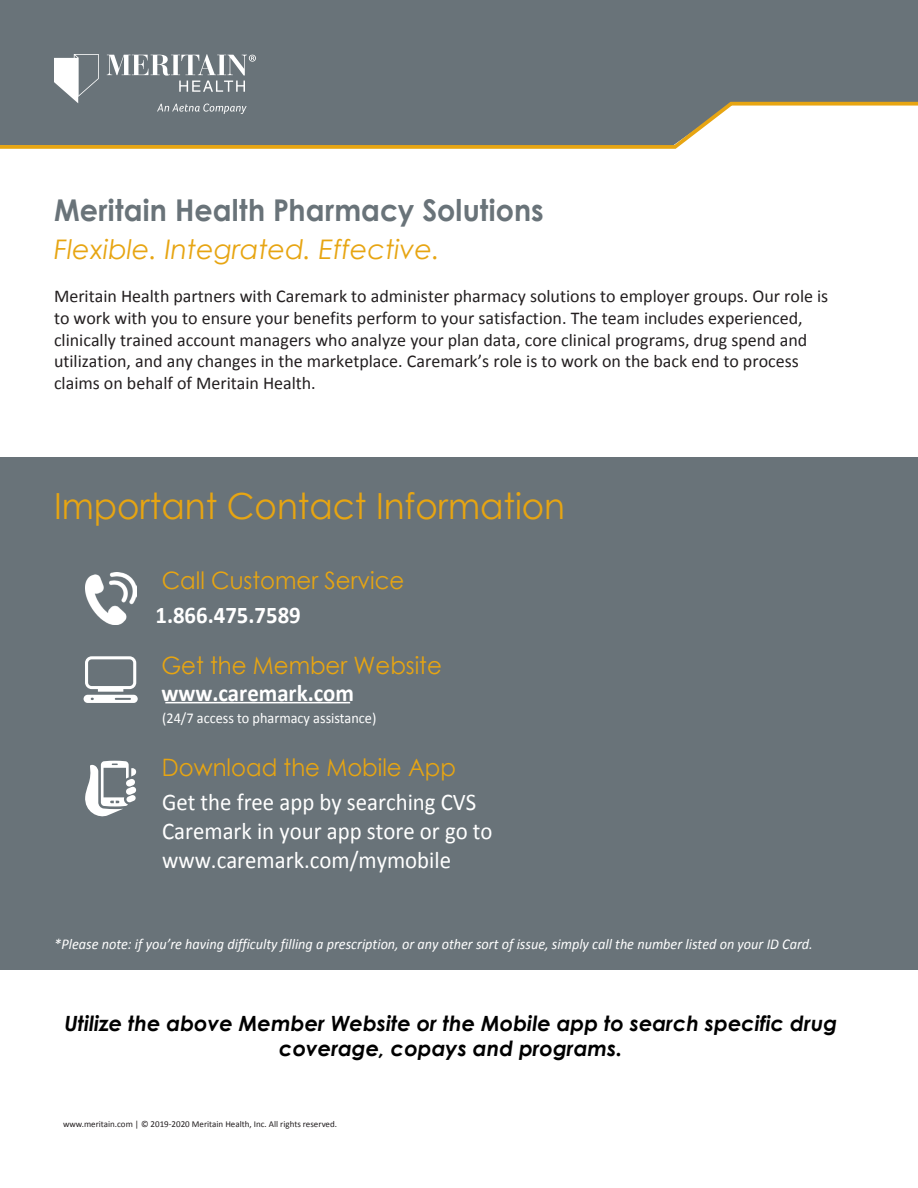
<style>
.page{position:relative;width:918px;height:1188px;background:#fff}
.page>*{position:absolute;margin:0;border:0;box-sizing:border-box;transform-origin:0 0}
.t1{font:36px "Century Gothic";color:#e7a512;scale:.95 1}
.t2{font:700 30px "Century Gothic";letter-spacing:.005em;color:#697379;scale:.95 1}
.t3{font:italic 27px "Century Gothic";color:#e7a512}
.t4{font:24px/28.8px "Calibri";color:#fff;scale:.95 1}
.t5{font:24px "Century Gothic";color:#e7a512;scale:.95 1}
.t6{font:700 24px "Calibri";color:#fff;scale:.95 1}
.t7{font:italic 700 21px/25.2px "Century Gothic";color:#000;text-align:center}
.t8{font:18px/21.6px "Calibri";color:#231f20}
.t9{font:italic 15px "Calibri";color:#fff;scale:.95 1}
.t10{font:15px "Calibri";color:#fff;scale:.95 1}
.t11{font:9px "Calibri";color:#231f20}
</style>
<div class="page">
<div style="left:0;top:0;width:918px;height:100px;background:#697379"></div>
<svg style="left:0;top:100px;width:918px;height:49px"></svg>
<div style="left:0;top:458px;width:918px;height:512px;background:#697379"></div>
<hr style="left:165px;top:702px;width:185px;height:1px;background:#fff">
<img style="left:85px;top:572px;width:51px;height:53px">
<svg style="left:84px;top:656px;width:54px;height:47px"></svg>
<svg style="left:85px;top:761px;width:51px;height:55px"></svg>
<svg style="left:157px;top:104px;width:90px;height:10px"></svg>
<svg style="left:54px;top:54px;width:45px;height:49px"></svg>
<svg style="left:107px;top:54px;width:149px;height:38px;background:#8b9397"></svg>
<h2 class="t2" style="left:54px;top:188px;width:517px">Meritain Health Pharmacy Solutions</h2>
<h3 class="t3" style="left:54px;top:231px;width:387px">Flexible. Integrated. Effective.</h3>
<p class="t8" style="left:54px;top:286px;width:776px">Meritain Health partners with Caremark to administer pharmacy solutions to employer groups. Our role is to work with you to ensure your benefits perform to your satisfaction. The team includes experienced, clinically trained account managers who analyze your plan data, core clinical programs, drug spend and utilization, and any changes in the marketplace. Caremark’s role is to work on the back end to process claims on behalf of Meritain Health.</p>
<h1 class="t1" style="left:54px;top:481px;width:539px">Important Contact Information</h1>
<h3 class="t5" style="left:162px;top:564px;width:257px">Call Customer Service</h3>
<h3 class="t6" style="left:155px;top:600px;width:155px">1.866.475.7589</h3>
<h3 class="t5" style="left:161px;top:648px;width:297px">Get the Member Website</h3>
<h3 class="t6" style="left:161px;top:678px;width:204px">www.caremark.com</h3>
<p class="t10" style="left:162px;top:709px;width:227px">(24/7 access to pharmacy assistance)</p>
<h3 class="t5" style="left:162px;top:751px;width:311px">Download the Mobile App</h3>
<h3 class="t4" style="left:162px;top:788px;width:349px">Get the free app by searching CVS<br>Caremark in your app store or go to www.caremark.com/mymobile</h3>
<p class="t9" style="left:54px;top:934px;width:800px">*Please note: if you’re having difficulty filling a prescription, or any other sort of issue, simply call the number listed on your ID Card.</p>
<p class="t7" style="left:64px;top:1009px;width:774px">Utilize the above Member Website or the Mobile app to search specific drug coverage, copays and programs.</p>
<p class="t11" style="left:63px;top:1119px;width:276px">www.meritain.com | © 2019-2020 Meritain Health, Inc. All rights reserved.</p>
</div>
